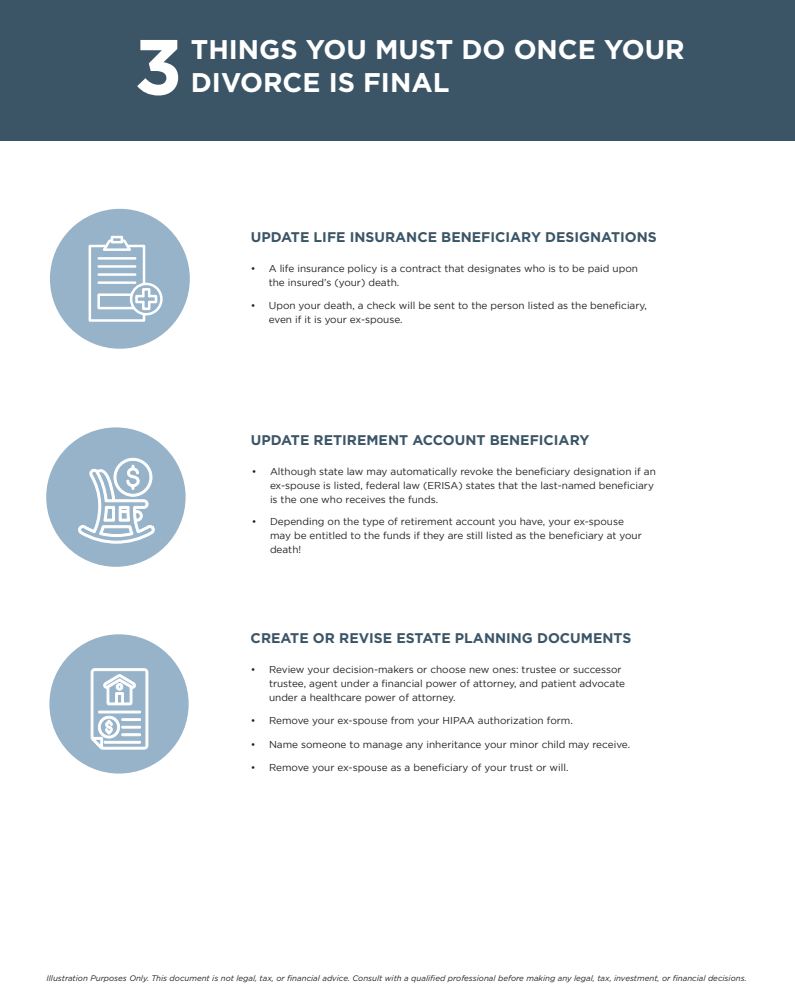
<style>
.page{position:relative;width:795px;height:1008px;background:#fff}
.page>*{position:absolute;margin:0;border:0;box-sizing:border-box;transform-origin:0 0}
.t1{font:700 78px "Gotham";color:#fff}
.t2{font:700 27px "Gotham";color:#fff}
.t3{font:700 14px "Gotham";color:#3b5567}
.t4{font:10px/14px "Gotham";color:#231f20}
.t5{font:italic 8px "Gotham";color:#231f20}
</style>
<div class="page">
<div style="left:0;top:1px;width:794px;height:140px;background:#3b5567"></div>
<div style="left:50px;top:209px;width:140px;height:139px;background:#96b3ca;border-radius:50%"></div>
<div style="left:111px;top:236px;width:12px;height:6px;border:2px solid #fff"></div>
<svg style="left:88px;top:238px;width:75px;height:84px"></svg>
<div style="left:49px;top:634px;width:140px;height:139px;background:#96b3ca;border-radius:50%"></div>
<svg style="left:91px;top:668px;width:57px;height:106px"></svg>
<div style="left:121px;top:733px;width:20px;height:2px;border:1px solid #fff"></div>
<div style="left:104px;top:741px;width:37px;height:2px;border:1px solid #fff"></div>
<div style="left:46px;top:427px;width:139px;height:139px;background:#96b3ca;border-radius:50%"></div>
<svg style="left:78px;top:439px;width:77px;height:104px"></svg>
<h1 class="t1" style="left:134px;top:22px;width:50px">3</h1>
<h2 class="t2" style="left:191px;top:34px;width:495px">THINGS YOU MUST DO ONCE YOUR</h2>
<h2 class="t2" style="left:191px;top:66px;width:260px">DIVORCE IS FINAL</h2>
<h3 class="t3" style="left:251px;top:229px;width:407px">UPDATE LIFE INSURANCE BENEFICIARY DESIGNATIONS</h3>
<p class="t4" style="left:269px;top:261px;width:371px;text-indent:-18px">• A life insurance policy is a contract that designates who is to be paid upon the insured’s (your) death.</p>
<p class="t4" style="left:269px;top:298px;width:380px;text-indent:-18px">• Upon your death, a check will be sent to the person listed as the beneficiary, even if it is your ex-spouse.</p>
<h3 class="t3" style="left:251px;top:432px;width:340px">UPDATE RETIREMENT ACCOUNT BENEFICIARY</h3>
<p class="t4" style="left:270px;top:464px;width:387px;text-indent:-18px">• Although state law may automatically revoke the beneficiary designation if an ex-spouse is listed, federal law (ERISA) states that the last-named beneficiary is the one who receives the funds.</p>
<p class="t4" style="left:270px;top:514px;width:373px;text-indent:-18px">• Depending on the type of retirement account you have, your ex-spouse may be entitled to the funds if they are still listed as the beneficiary at your death!</p>
<h3 class="t3" style="left:251px;top:629px;width:382px">CREATE OR REVISE ESTATE PLANNING DOCUMENTS</h3>
<p class="t4" style="left:269px;top:662px;width:357px;text-indent:-18px">• Review your decision-makers or choose new ones: trustee or successor trustee, agent under a financial power of attorney, and patient advocate under a healthcare power of attorney.</p>
<p class="t4" style="left:251px;top:713px;width:323px">• Remove your ex-spouse from your HIPAA authorization form.</p>
<p class="t4" style="left:251px;top:737px;width:380px">• Name someone to manage any inheritance your minor child may receive.</p>
<p class="t4" style="left:251px;top:760px;width:319px">• Remove your ex-spouse as a beneficiary of your trust or will.</p>
<p class="t5" style="left:46px;top:973px;width:701px">Illustration Purposes Only. This document is not legal, tax, or financial advice. Consult with a qualified professional before making any legal, tax, investment, or financial decisions.</p>
</div>
